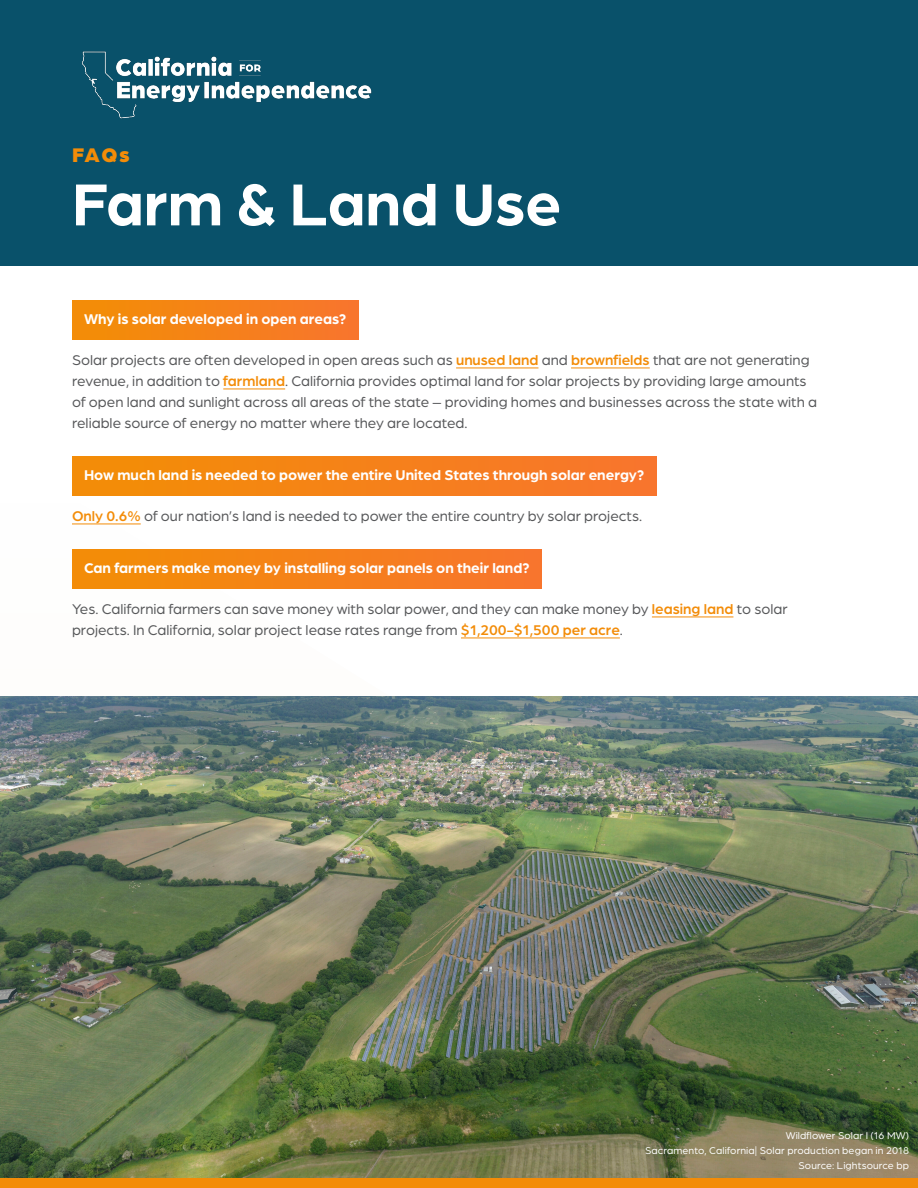
<style>
.page{position:relative;width:918px;height:1188px;background:#fff}
.page>*{position:absolute;margin:0;border:0;box-sizing:border-box;transform-origin:0 0}
.t1{font:700 63px "Arboria";color:#fff}
.t2{font:900 21px "Arboria";color:#f38c08}
.Body{font:15px/21px "Arboria";color:#57585a}
.t3{font:700 15px "Arboria";color:#fff}
.Body-2{font:10.5px "Arboria";letter-spacing:.01em;color:#fff}
.s1{font-weight:500;color:#f38c08}
</style>
<div class="page">
<img style="left:0;top:697px;width:918px;height:481px">
<div style="left:72px;top:300px;width:286px;height:39px;background:linear-gradient(to right,#f28e04,#f8752d)"></div>
<hr style="left:456px;top:368px;width:82px;height:1px;background:#f38c08">
<hr style="left:571px;top:368px;width:79px;height:1px;background:#f38c08">
<hr style="left:223px;top:389px;width:62px;height:1px;background:#f38c08">
<div style="left:72px;top:456px;width:584px;height:39px;background:linear-gradient(to right,#f28e04,#f8752d)"></div>
<hr style="left:72px;top:524px;width:69px;height:1px;background:#f38c08">
<div style="left:72px;top:549px;width:470px;height:39px;background:linear-gradient(to right,#f28e04,#f8752d)"></div>
<hr style="left:652px;top:617px;width:81px;height:1px;background:#f38c08">
<hr style="left:461px;top:638px;width:159px;height:1px;background:#f38c08">
<div style="left:0;top:1178px;width:918px;height:10px;background:#f38c08"></div>
<div style="left:0;top:0;width:918px;height:265px;background:#09516a"></div>
<img style="left:82px;top:51px;width:290px;height:68px">
<p class="t2" style="left:72px;top:140px;width:59px">FAQs</p>
<h1 class="t1" style="left:72px;top:161px;width:491px">Farm &amp; Land Use</h1>
<h4 class="t3" style="left:84px;top:309px;width:264px">Why is solar developed in open areas?</h4>
<p class="Body" style="left:72px;top:349px;width:747px">Solar projects are often developed in open areas such as <span class="s1">unused land</span> and <span class="s1">brownfields</span> that are not generating revenue, in addition to <span class="s1">farmland</span>. California provides optimal land for solar projects by providing large amounts of open land and sunlight across all areas of the state – providing homes and businesses across the state with a reliable source of energy no matter where they are located.</p>
<h4 class="t3" style="left:84px;top:465px;width:562px">How much land is needed to power the entire United States through solar energy?</h4>
<p class="Body" style="left:72px;top:505px;width:572px"><span class="s1">Only 0.6%</span> of our nation’s land is needed to power the entire country by solar projects.</p>
<h4 class="t3" style="left:84px;top:558px;width:447px">Can farmers make money by installing solar panels on their land?</h4>
<p class="Body" style="left:72px;top:598px;width:717px">Yes. California farmers can save money with solar power, and they can make money by <span class="s1">leasing land</span> to solar projects. In California, solar project lease rates range from <span class="s1">$1,200-$1,500 per acre</span>.</p>
<p class="Body-2" style="left:786px;top:1129px;width:125px">Wildflower Solar I (16 MW)</p>
<p class="Body-2" style="left:645px;top:1144px;width:265px">Sacramento, California| Solar production began in 2018</p>
<p class="Body-2" style="left:798px;top:1159px;width:112px">Source: Lightsource bp</p>
</div>
